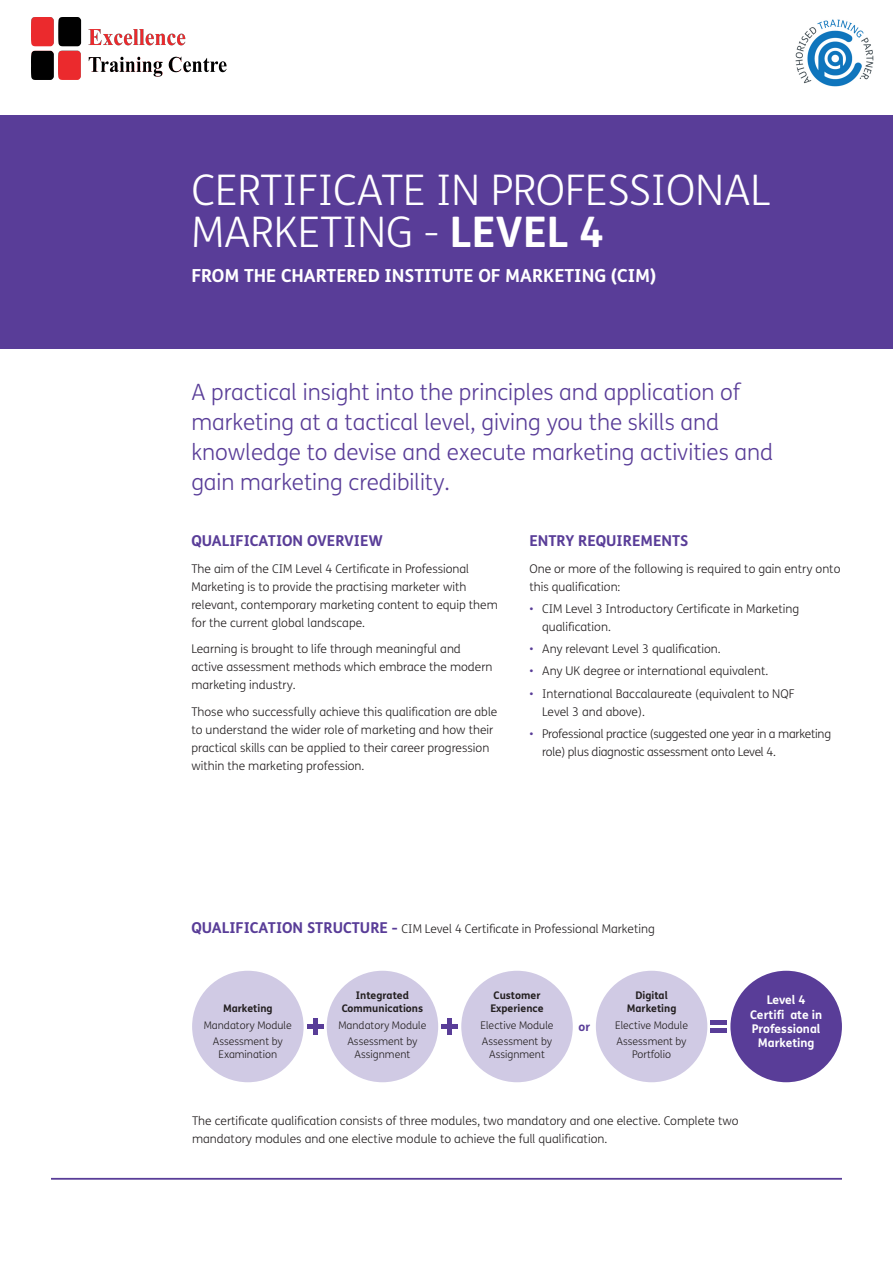
<style>
.page{position:relative;width:893px;height:1263px;background:#fff}
.page>*{position:absolute;margin:0;border:0;box-sizing:border-box;transform-origin:0 0}
.t1{font:300 42.15px/42.2px "FS Me";color:#fff}
.YELLO_INTRO{font:300 22.5px/30px "FS Me";color:#593d98}
.t2{font:700 18px "FS Me";color:#fff}
.BODY_COPY{font:700 15px "FS Me";color:#593d98}
.SUB_HEADER2{font:700 15px "FS Me";color:#593d98}
.BODY_COPY-2{font:300 12px/18px "FS Me";color:#231f20}
.BODY_COPY-3{font:300 12px/18px "FS Me";letter-spacing:-.02em;color:#231f20}
.SUB_HEADER2-2{font:300 12px "FS Me";color:#231f20}
.BODY_COPY-4{font:700 12px/14.4px "FS Me";color:#fff;text-align:center}
.BODY_COPY-5{font:700 12px "FS Me";color:#593d98}
.BODY_COPY-6{font:300 10.5px/12.6px "FS Me";color:#231f20;text-align:center}
.BODY_COPY-7{font:700 10.5px/12.6px "FS Me";color:#231f20;text-align:center}
.s1{font-weight:700}
.s2{color:#593d98}
.s3{font-weight:700;font-size:15px;color:#593d98}
</style>
<div class="page">
<div style="left:0;top:115px;width:893px;height:234px;background:#593d98"></div>
<hr style="left:51px;top:1178px;width:791px;height:1px;background:#593d98">
<div style="left:192px;top:971px;width:112px;height:111px;background:#d0cae4;border-radius:50%"></div>
<div style="left:327px;top:971px;width:111px;height:111px;background:#d0cae4;border-radius:50%"></div>
<div style="left:461px;top:971px;width:112px;height:111px;background:#d0cae4;border-radius:50%"></div>
<div style="left:596px;top:971px;width:111px;height:111px;background:#d0cae4;border-radius:50%"></div>
<div style="left:730px;top:971px;width:112px;height:111px;background:#593d98;border-radius:50%"></div>
<div style="left:307px;top:1024px;width:16px;height:5px;background:#593d98"></div>
<div style="left:313px;top:1018px;width:5px;height:16px;background:#593d98"></div>
<div style="left:711px;top:1028px;width:16px;height:5px;background:#593d98"></div>
<div style="left:711px;top:1020px;width:16px;height:5px;background:#593d98"></div>
<div style="left:442px;top:1024px;width:16px;height:5px;background:#593d98"></div>
<div style="left:447px;top:1018px;width:5px;height:16px;background:#593d98"></div>
<img style="left:795px;top:19px;width:79px;height:68px">
<img style="left:32px;top:18px;width:194px;height:61px">
<p class="t1" style="left:191px;top:168px;width:581px">CERTIFICATE IN PROFESSIONAL<br>MARKETING - <span class="s1">LEVEL 4</span></p>
<p class="t2" style="left:191px;top:262px;width:466px">FROM THE CHARTERED INSTITUTE OF MARKETING (CIM)</p>
<p class="YELLO_INTRO" style="left:191px;top:376px;width:583px">A practical insight into the principles and application of marketing at a tactical level, giving you the skills and knowledge to devise and execute marketing activities and gain marketing credibility.</p>
<p class="BODY_COPY" style="left:191px;top:529px;width:193px">QUALIFICATION OVERVIEW</p>
<p class="BODY_COPY-2" style="left:191px;top:559px;width:308px">The aim of the CIM Level 4 Certificate in Professional Marketing is to provide the practising marketer with relevant, contemporary marketing content to equip them for the current global landscape.</p>
<p class="BODY_COPY-2" style="left:191px;top:640px;width:303px">Learning is brought to life through meaningful and active assessment methods which embrace the modern marketing industry.</p>
<p class="BODY_COPY-2" style="left:191px;top:702px;width:308px">Those who successfully achieve this qualification are able to understand the wider role of marketing and how their practical skills can be applied to their career progression within the marketing profession.</p>
<p class="SUB_HEADER2" style="left:529px;top:529px;width:161px">ENTRY REQUIREMENTS</p>
<p class="BODY_COPY-2" style="left:529px;top:559px;width:313px">One or more of the following is required to gain entry onto this qualification:</p>
<p class="BODY_COPY-2" style="left:542px;top:599px;width:258px;text-indent:-13px"><span class="s2">•</span> CIM Level 3 Introductory Certificate in Marketing qualification.</p>
<p class="BODY_COPY-2" style="left:529px;top:640px;width:193px"><span class="s2">•</span> Any relevant Level 3 qualification.</p>
<p class="BODY_COPY-2" style="left:529px;top:662px;width:240px"><span class="s2">•</span> Any UK degree or international equivalent.</p>
<p class="BODY_COPY-2" style="left:542px;top:684px;width:254px;text-indent:-13px"><span class="s2">•</span> International Baccalaureate (equivalent to NQF<br>Level 3 and above).</p>
<p class="BODY_COPY-3" style="left:542px;top:724px;width:290px;text-indent:-13px"><span class="s2">•</span> Professional practice (suggested one year in a marketing role) plus diagnostic assessment onto Level 4.</p>
<p class="SUB_HEADER2-2" style="left:191px;top:921px;width:465px"><span class="s3">QUALIFICATION STRUCTURE -</span> CIM Level 4 Certificate in Professional Marketing</p>
<p class="BODY_COPY-7" style="left:223px;top:1001px;width:51px">Marketing</p>
<p class="BODY_COPY-6" style="left:204px;top:1018px;width:90px">Mandatory Module</p>
<p class="BODY_COPY-6" style="left:213px;top:1035px;width:72px">Assessment by<br>Examination</p>
<p class="BODY_COPY-7" style="left:342px;top:988px;width:83px">Integrated<br>Communications</p>
<p class="BODY_COPY-6" style="left:338px;top:1018px;width:90px">Mandatory Module</p>
<p class="BODY_COPY-6" style="left:347px;top:1035px;width:72px">Assessment by<br>Assignment</p>
<p class="BODY_COPY-7" style="left:490px;top:988px;width:55px">Customer<br>Experience</p>
<p class="BODY_COPY-6" style="left:480px;top:1018px;width:75px">Elective Module</p>
<p class="BODY_COPY-6" style="left:482px;top:1035px;width:72px">Assessment by<br>Assignment</p>
<p class="BODY_COPY-5" style="left:578px;top:1017px;width:13px">or</p>
<p class="BODY_COPY-7" style="left:627px;top:988px;width:51px">Digital<br>Marketing</p>
<p class="BODY_COPY-6" style="left:615px;top:1018px;width:75px">Elective Module</p>
<p class="BODY_COPY-6" style="left:617px;top:1035px;width:72px">Assessment by<br>Portfolio</p>
<p class="BODY_COPY-4" style="left:750px;top:992px;width:73px">Level 4<br>Certifi ate in<br>Professional<br>Marketing</p>
<p class="BODY_COPY-2" style="left:192px;top:1111px;width:548px">The certificate qualification consists of three modules, two mandatory and one elective. Complete two mandatory modules and one elective module to achieve the full qualification.</p>
</div>
